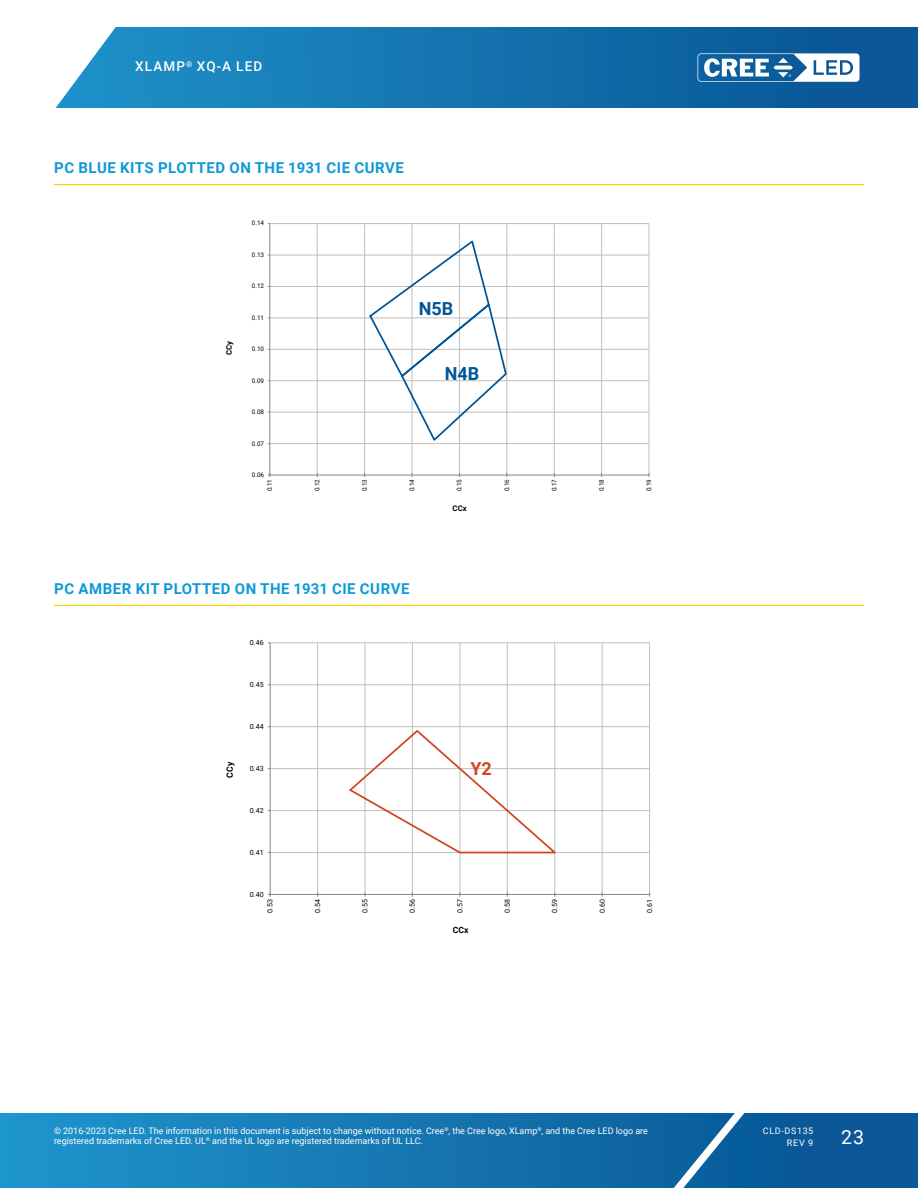
<style>
.page{position:relative;width:918px;height:1188px;background:#fff}
.page>*{position:absolute;margin:0;border:0;box-sizing:border-box;transform-origin:0 0}
.t1{font:19.5px "Roboto";color:#fff}
.t2{font:700 18px "Roboto";color:#005596}
.t3{font:700 18px "Roboto";color:#d34727}
.t4{font:700 15px "Roboto";letter-spacing:.035em;color:#0f99d6}
.t5{font:500 13.5px "Roboto";letter-spacing:.085em;color:#fff}
.t6{font:9px/10.8px "Roboto";color:#fff}
.t7{font:9px/12px "Roboto";letter-spacing:.085em;color:#fff;text-align:right}
.t8{font:700 8.7px "Roboto";color:#000}
.t9{font:700 7.8px "Roboto";letter-spacing:-.005em;color:#000}
.t10{font:7.05px "Roboto";color:#000}
.t11{font:6.3px "Roboto";letter-spacing:-.01em;color:#000}
</style>
<div class="page">
<img style="left:0;top:1113px;width:918px;height:75px">
<svg style="left:644px;top:1113px;width:117px;height:75px;background:#1d6ca5"></svg>
<svg style="left:85px;top:27px;width:833px;height:81px;background:#1573ae"></svg>
<img style="left:55px;top:68px;width:30px;height:40px">
<svg style="left:698px;top:53px;width:162px;height:29px"></svg>
<hr style="left:54px;top:184px;width:810px;height:1px;background:#ffce00">
<hr style="left:54px;top:605px;width:810px;height:1px;background:#ffce00">
<hr style="left:270px;top:443px;width:379px;height:1px;background:#bfbfbf">
<hr style="left:270px;top:412px;width:379px;height:1px;background:#bfbfbf">
<hr style="left:270px;top:380px;width:379px;height:1px;background:#bfbfbf">
<hr style="left:270px;top:349px;width:379px;height:1px;background:#bfbfbf">
<hr style="left:270px;top:318px;width:379px;height:1px;background:#bfbfbf">
<hr style="left:270px;top:286px;width:379px;height:1px;background:#bfbfbf">
<hr style="left:270px;top:255px;width:379px;height:1px;background:#bfbfbf">
<hr style="left:270px;top:223px;width:379px;height:1px;background:#bfbfbf">
<hr style="left:317px;top:224px;width:1px;height:251px;background:#bfbfbf">
<hr style="left:364px;top:224px;width:1px;height:251px;background:#bfbfbf">
<hr style="left:412px;top:224px;width:1px;height:251px;background:#bfbfbf">
<hr style="left:459px;top:224px;width:1px;height:251px;background:#bfbfbf">
<hr style="left:506px;top:224px;width:1px;height:251px;background:#bfbfbf">
<hr style="left:554px;top:224px;width:1px;height:251px;background:#bfbfbf">
<hr style="left:601px;top:224px;width:1px;height:251px;background:#bfbfbf">
<hr style="left:649px;top:224px;width:1px;height:251px;background:#bfbfbf">
<hr style="left:270px;top:224px;width:1px;height:251px;background:#868686">
<hr style="left:270px;top:475px;width:379px;height:1px;background:#868686">
<svg style="left:368px;top:239px;width:140px;height:204px"></svg>
<hr style="left:270px;top:852px;width:380px;height:1px;background:#bfbfbf">
<hr style="left:270px;top:810px;width:380px;height:1px;background:#bfbfbf">
<hr style="left:270px;top:768px;width:380px;height:1px;background:#bfbfbf">
<hr style="left:270px;top:726px;width:380px;height:1px;background:#bfbfbf">
<hr style="left:270px;top:684px;width:380px;height:1px;background:#bfbfbf">
<hr style="left:270px;top:643px;width:380px;height:1px;background:#bfbfbf">
<hr style="left:317px;top:643px;width:1px;height:251px;background:#bfbfbf">
<hr style="left:365px;top:643px;width:1px;height:251px;background:#bfbfbf">
<hr style="left:412px;top:643px;width:1px;height:251px;background:#bfbfbf">
<hr style="left:460px;top:643px;width:1px;height:251px;background:#bfbfbf">
<hr style="left:507px;top:643px;width:1px;height:251px;background:#bfbfbf">
<hr style="left:554px;top:643px;width:1px;height:251px;background:#bfbfbf">
<hr style="left:602px;top:643px;width:1px;height:251px;background:#bfbfbf">
<hr style="left:649px;top:643px;width:1px;height:251px;background:#bfbfbf">
<hr style="left:270px;top:643px;width:1px;height:251px;background:#868686">
<hr style="left:270px;top:894px;width:380px;height:1px;background:#868686">
<svg style="left:349px;top:729px;width:207px;height:125px"></svg>
<h3 class="t5" style="left:135px;top:62px;width:129px">XLAMP<sup>®</sup> XQ-A LED</h3>
<h3 class="t4" style="left:54px;top:161px;width:351px">PC BLUE KITS PLOTTED ON THE 1931 CIE CURVE</h3>
<p class="t11" style="left:252px;top:219px;width:14px">0.14</p>
<p class="t11" style="left:252px;top:250px;width:14px">0.13</p>
<p class="t9" style="left:224px;top:355px;width:16px;rotate:-90deg">CCy</p>
<p class="t11" style="left:252px;top:282px;width:14px">0.12</p>
<p class="t11" style="left:252px;top:313px;width:14px">0.11</p>
<p class="t11" style="left:252px;top:345px;width:14px">0.10</p>
<p class="t11" style="left:252px;top:376px;width:14px">0.09</p>
<p class="t11" style="left:252px;top:407px;width:14px">0.08</p>
<p class="t11" style="left:252px;top:439px;width:14px">0.07</p>
<p class="t11" style="left:252px;top:470px;width:14px">0.06</p>
<h2 class="t2" style="left:419px;top:301px;width:36px">N5B</h2>
<h2 class="t2" style="left:445px;top:366px;width:36px">N4B</h2>
<p class="t11" style="left:265px;top:491px;width:14px;rotate:-90deg">0.11</p>
<p class="t11" style="left:313px;top:491px;width:14px;rotate:-90deg">0.12</p>
<p class="t11" style="left:360px;top:491px;width:14px;rotate:-90deg">0.13</p>
<p class="t11" style="left:408px;top:491px;width:14px;rotate:-90deg">0.14</p>
<p class="t11" style="left:455px;top:491px;width:14px;rotate:-90deg">0.15</p>
<p class="t11" style="left:502px;top:491px;width:14px;rotate:-90deg">0.16</p>
<p class="t11" style="left:550px;top:491px;width:14px;rotate:-90deg">0.17</p>
<p class="t11" style="left:597px;top:491px;width:14px;rotate:-90deg">0.18</p>
<p class="t11" style="left:645px;top:491px;width:14px;rotate:-90deg">0.19</p>
<p class="t9" style="left:453px;top:503px;width:16px">CCx</p>
<h3 class="t4" style="left:54px;top:582px;width:357px">PC AMBER KIT PLOTTED ON THE 1931 CIE CURVE</h3>
<p class="t10" style="left:250px;top:637px;width:15px">0.46</p>
<p class="t10" style="left:250px;top:679px;width:15px">0.45</p>
<p class="t8" style="left:224px;top:778px;width:17px;rotate:-90deg">CCy</p>
<p class="t10" style="left:250px;top:721px;width:15px">0.44</p>
<p class="t10" style="left:250px;top:763px;width:15px">0.43</p>
<p class="t10" style="left:250px;top:805px;width:15px">0.42</p>
<p class="t10" style="left:250px;top:847px;width:15px">0.41</p>
<p class="t10" style="left:250px;top:889px;width:15px">0.40</p>
<h2 class="t3" style="left:470px;top:761px;width:23px">Y2</h2>
<p class="t10" style="left:265px;top:913px;width:15px;rotate:-90deg">0.53</p>
<p class="t10" style="left:313px;top:913px;width:15px;rotate:-90deg">0.54</p>
<p class="t10" style="left:360px;top:913px;width:15px;rotate:-90deg">0.55</p>
<p class="t10" style="left:407px;top:913px;width:15px;rotate:-90deg">0.56</p>
<p class="t10" style="left:455px;top:913px;width:15px;rotate:-90deg">0.57</p>
<p class="t10" style="left:502px;top:913px;width:15px;rotate:-90deg">0.58</p>
<p class="t10" style="left:550px;top:913px;width:15px;rotate:-90deg">0.59</p>
<p class="t10" style="left:597px;top:913px;width:15px;rotate:-90deg">0.60</p>
<p class="t10" style="left:645px;top:913px;width:15px;rotate:-90deg">0.61</p>
<p class="t8" style="left:453px;top:923px;width:17px">CCx</p>
<p class="t6" style="left:54px;top:1126px;width:596px">© 2016-2023 Cree LED. The information in this document is subject to change without notice. Cree<sup>®</sup>, the Cree logo, XLamp<sup>®</sup>, and the Cree LED logo are registered trademarks of Cree LED. UL<sup>®</sup> and the UL logo are registered trademarks of UL LLC.</p>
<p class="t7" style="left:763px;top:1125px;width:52px">CLD-DS135<br>REV 9</p>
<h1 class="t1" style="left:841px;top:1123px;width:24px">23</h1>
</div>
